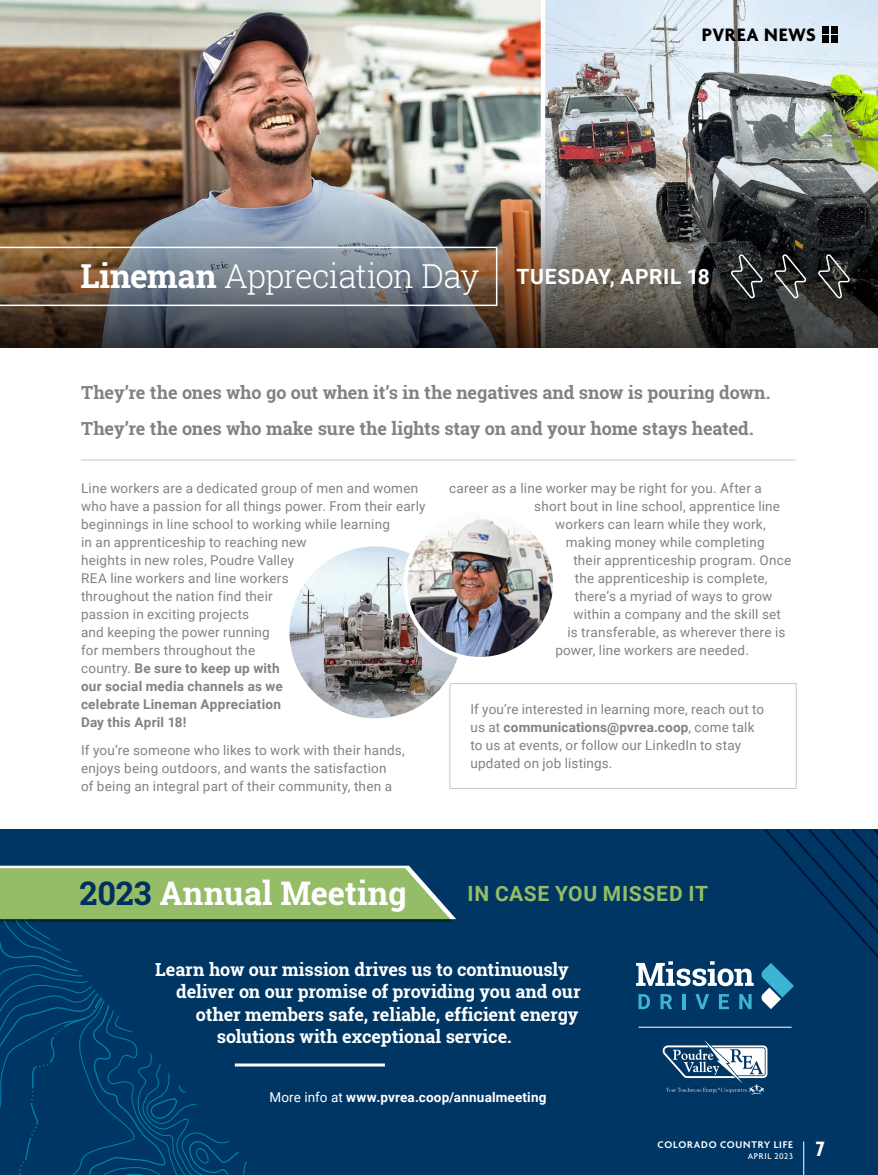
<style>
.page{position:relative;width:878px;height:1175px;background:#fff}
.page>*{position:absolute;margin:0;border:0;box-sizing:border-box;transform-origin:0 0}
.t1{font:300 33px "Roboto Slab";letter-spacing:-.035em;color:#fff}
.t2{font:700 32.55px "Roboto Slab";letter-spacing:-.005em;color:#fff}
.t3{font:700 condensed 22.5px "Agenda";color:#fff}
.t4{font:700 21px "Roboto";letter-spacing:.035em;color:#95bc67}
.t5{font:700 19.5px "Agenda";letter-spacing:.03em;color:#000}
.t6{font:700 18px "Roboto Slab";letter-spacing:-.01em;color:#fff}
.t7{font:700 18px/36px "Roboto Slab";letter-spacing:-.01em;color:#808285}
.t8{font:13.5px/18px "Roboto";letter-spacing:.015em;color:#808285}
.t9{font:700 13.5px "Roboto";letter-spacing:.015em;color:#fff}
.t10{font:600 10.5px "Agenda";letter-spacing:.07em;color:#fff}
.t11{font:500 9px "Agenda";letter-spacing:.07em;color:#fff}
.s1{font-weight:700}
.s2{font-family:"Roboto";font-weight:700;font-size:21px}
.s3{color:#00305e}
.s4{font-weight:400}
</style>
<div class="page">
<img style="left:0;top:0;width:540px;height:166px">
<img style="left:545px;top:0;width:333px;height:166px">
<hr style="left:81px;top:459px;width:714px;height:1px;background:#c7c8ca">
<img style="left:0;top:166px;width:878px;height:181px">
<svg style="left:0;top:247px;width:497px;height:59px;background:#7c7977"></svg>
<svg style="left:730px;top:252px;width:33px;height:49px;background:#383b3c"></svg>
<svg style="left:817px;top:252px;width:33px;height:49px;background:#3a3a37"></svg>
<svg style="left:774px;top:252px;width:33px;height:49px;background:#3b3d3d"></svg>
<div style="left:0;top:829px;width:878px;height:345px;background:#003664"></div>
<svg style="left:662px;top:1040px;width:105px;height:54px"></svg>
<svg style="left:761px;top:829px;width:117px;height:180px"></svg>
<svg style="left:638px;top:994px;width:12px;height:15px"></svg>
<svg style="left:660px;top:994px;width:12px;height:15px"></svg>
<hr style="left:682px;top:994px;width:3px;height:15px;background:#3db4d4">
<svg style="left:695px;top:994px;width:14px;height:15px"></svg>
<svg style="left:718px;top:994px;width:11px;height:15px"></svg>
<svg style="left:739px;top:994px;width:12px;height:15px"></svg>
<svg style="left:636px;top:961px;width:117px;height:25px"></svg>
<hr style="left:638px;top:1026px;width:153px;height:1px;background:#fff">
<div style="left:449px;top:683px;width:347px;height:106px;border:1px solid #c7c8ca"></div>
<img style="left:290px;top:547px;width:173px;height:172px">
<img style="left:405px;top:509px;width:150px;height:150px;border-radius:75px">
<div style="left:403px;top:507px;width:154px;height:154px;border:4px solid #fff;border-radius:50%"></div>
<svg style="left:0;top:865px;width:456px;height:309px"></svg>
<hr style="left:803px;top:1141px;width:1px;height:33px;background:#fff">
<div style="left:830px;top:36px;width:7px;height:7px;background:#000"></div>
<div style="left:830px;top:26px;width:7px;height:7px;background:#000"></div>
<div style="left:821px;top:36px;width:7px;height:7px;background:#000"></div>
<div style="left:821px;top:26px;width:7px;height:7px;background:#000"></div>
<h3 class="t5" style="left:702px;top:24px;width:116px">PVREA NEWS</h3>
<h1 class="t1" style="left:80px;top:253px;width:630px"><span class="s1">Lineman</span> Appreciation Day <span class="s2">TUESDAY, APRIL 18</span></h1>
<h3 class="t7" style="left:81px;top:374px;width:691px">They’re the ones who go out when it’s in the negatives and snow is pouring down.<br>They’re the ones who make sure the lights stay on and your home stays heated.</h3>
<p class="t8" style="left:81px;top:479px;width:346px">Line workers are a dedicated group of men and women who have a passion for all things power. From their early beginnings in line school to working while learning<br>in an apprenticeship to reaching new<br>heights in new roles, Poudre Valley<br>REA line workers and line workers<br>throughout the nation find their<br>passion in exciting projects<br>and keeping the power running<br>for members throughout the<br>country. <span class="s1">Be sure to keep up with<br>our social media channels as we<br>celebrate Lineman Appreciation<br>Day this April 18!</span></p>
<p class="t8" style="left:81px;top:740px;width:325px">If you’re someone who likes to work with their hands, enjoys being outdoors, and wants the satisfaction<br>of being an integral part of their community, then a</p>
<p class="t8" style="left:449px;top:479px;width:314px">career as a line worker may be right for you. After a</p>
<p class="t8" style="left:534px;top:497px;width:247px">short bout in line school, apprentice line</p>
<p class="t8" style="left:555px;top:515px;width:212px">workers can learn while they work,</p>
<p class="t8" style="left:566px;top:533px;width:200px">making money while completing</p>
<p class="t8" style="left:573px;top:551px;width:219px">their apprenticeship program. Once</p>
<p class="t8" style="left:575px;top:569px;width:194px">the apprenticeship is complete,</p>
<p class="t8" style="left:575px;top:587px;width:199px">there’s a myriad of ways to grow</p>
<p class="t8" style="left:573px;top:605px;width:209px">within a company and the skill set</p>
<p class="t8" style="left:567px;top:623px;width:219px">is transferable, as wherever there is</p>
<p class="t8" style="left:555px;top:641px;width:195px">power, line workers are needed.</p>
<p class="t8" style="left:470px;top:699px;width:295px">If you’re interested in learning more, reach out to us at <span class="s1">communications@pvrea.coop</span>, come talk to us at events, or follow our LinkedIn to stay updated on job listings.</p>
<h2 class="t2" style="left:80px;top:871px;width:328px"><span class="s3">2023</span> Annual Meeting</h2>
<h3 class="t4" style="left:467px;top:879px;width:242px">IN CASE YOU MISSED IT</h3>
<h3 class="t6" style="left:155px;top:956px;width:415px">Learn how our mission drives us to continuously</h3>
<h3 class="t6" style="left:176px;top:979px;width:406px">deliver on our promise of providing you and our</h3>
<h3 class="t6" style="left:196px;top:1001px;width:384px">other members safe, reliable, efficient energy</h3>
<h3 class="t6" style="left:217px;top:1024px;width:296px">solutions with exceptional service.</h3>
<p class="t9" style="left:269px;top:1087px;width:279px"><span class="s4">More info at</span> www.pvrea.coop/annualmeeting</p>
<p class="t10" style="left:657px;top:1139px;width:137px">COLORADO COUNTRY LIFE</p>
<p class="t11" style="left:747px;top:1151px;width:47px">APRIL 2023</p>
<h3 class="t3" style="left:816px;top:1136px;width:10px">7</h3>
</div>
